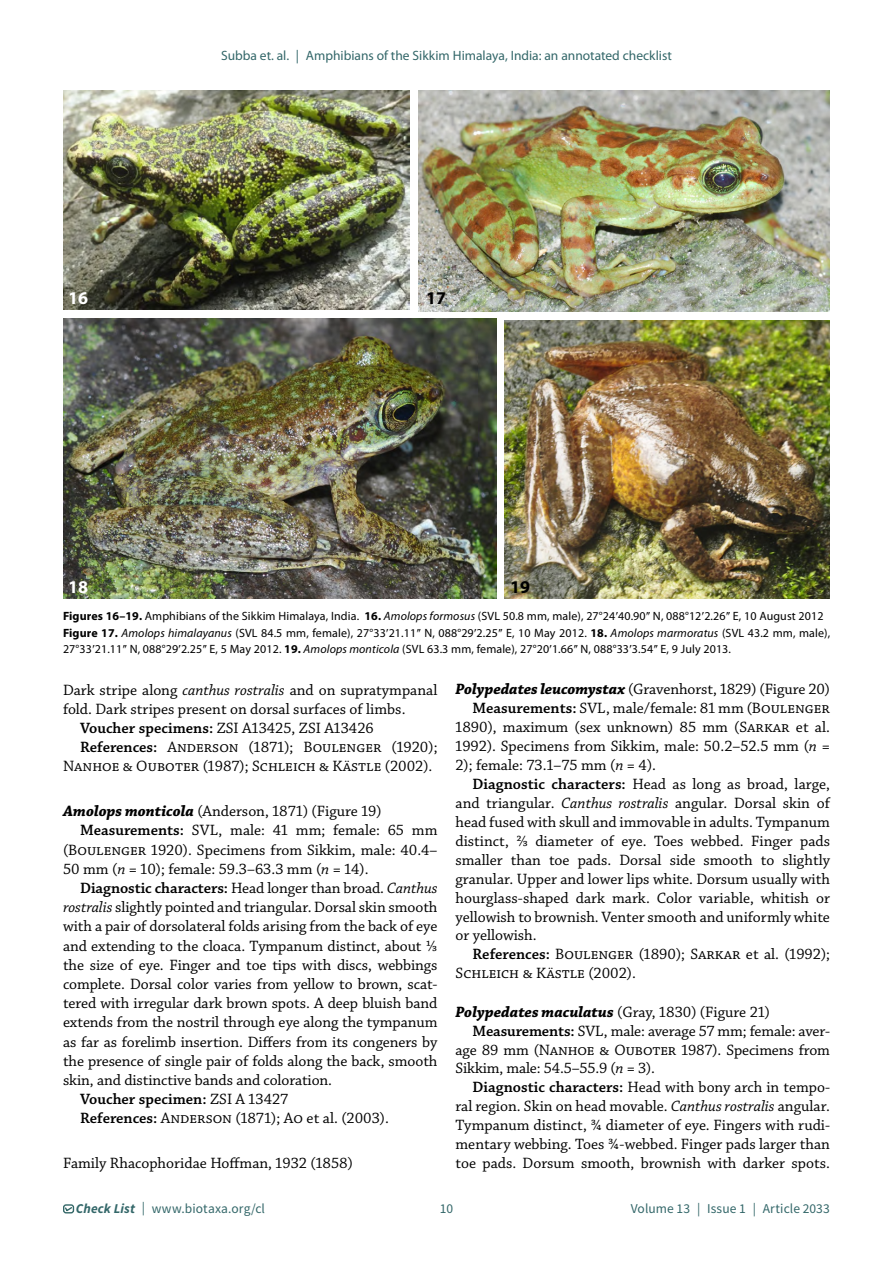
<style>
.page{position:relative;width:893px;height:1263px;background:#fff}
.page>*{position:absolute;margin:0;border:0;box-sizing:border-box;transform-origin:0 0}
.t1{font:700 18px "Myriad Pro";color:#fff}
.t2{font:700 18px "Myriad Pro";color:#000}
.t3{font:15.75px "Chaparral Pro";color:#000}
.t4{font:600 15.75px "Chaparral Pro";color:#000}
.t5{font:13.5px "Myriad Pro";color:#336769}
.t6{font:13.5px "Source Sans Pro";letter-spacing:.01em;color:#336769}
.t7{font:12px/16.5px "Myriad Pro";letter-spacing:.01em;color:#000}
.s1{font-weight:700}
.s2{font-style:italic}
.s3{font-family:"Times New Roman"}
.s4{font-weight:600}
.s5{font-weight:700;font-style:italic}
.s6{font-weight:400}
.s7{font-weight:400;font-style:italic}
</style>
<div class="page">
<div style="left:63px;top:1204px;width:11px;height:9px;border:1px solid #336767;border-radius:2px"></div>
<svg style="left:64px;top:1206px;width:9px;height:6px"></svg>
<img style="left:63px;top:90px;width:347px;height:220px">
<img style="left:418px;top:90px;width:412px;height:222px">
<img style="left:63px;top:318px;width:433px;height:280px">
<img style="left:505px;top:320px;width:325px;height:278px">
<p class="t1" style="left:68px;top:287px;width:21px">16</p>
<p class="t5" style="left:221px;top:47px;width:452px">Subba et. al. | Amphibians of the Sikkim Himalaya, India: an annotated checklist</p>
<p class="t2" style="left:426px;top:287px;width:21px">17</p>
<p class="t1" style="left:68px;top:575px;width:21px">18</p>
<p class="t2" style="left:510px;top:575px;width:21px">19</p>
<p class="t7" style="left:63px;top:608px;width:769px"><span class="s1">Figures 16–19.</span> Amphibians of the Sikkim Himalaya, India. <span class="s1">16.</span> <span class="s2">Amolops formosus</span> (SVL 50.8 mm, male), 27°24<span class="s3">ʹ</span>40.90<span class="s3">ʺ</span> N, 088°12<span class="s3">ʹ</span>2.26<span class="s3">ʺ</span> E, 10 August 2012<br><span class="s1">Figure 17.</span> <span class="s2">Amolops himalayanus</span> (SVL 84.5 mm, female), 27°33<span class="s3">ʹ</span>21.11<span class="s3">ʺ</span> N, 088°29<span class="s3">ʹ</span>2.25<span class="s3">ʺ</span> E, 10 May 2012. <span class="s1">18.</span> <span class="s2">Amolops marmoratus</span> (SVL 43.2 mm, male),<br>27°33<span class="s3">ʹ</span>21.11<span class="s3">ʺ</span> N, 088°29<span class="s3">ʹ</span>2.25<span class="s3">ʺ</span> E, 5 May 2012. <span class="s1">19.</span> <span class="s2">Amolops monticola</span> (SVL 63.3 mm, female), 27°20<span class="s3">ʹ</span>1.66<span class="s3">ʺ</span> N, 088°33<span class="s3">ʹ</span>3.54<span class="s3">ʺ</span> E, 9 July 2013.</p>
<p class="t3" style="left:63px;top:681px;width:376px">Dark stripe along <span class="s2">canthus rostralis</span> and on supratympanal</p>
<p class="t3" style="left:63px;top:700px;width:344px">fold. Dark stripes present on dorsal surfaces of limbs.</p>
<p class="t3" style="left:80px;top:719px;width:295px"><span class="s4">Voucher specimens:</span> ZSI A13425, ZSI A13426</p>
<p class="t3" style="left:80px;top:738px;width:359px"><span class="s4">References:</span> Anderson (1871); Boulenger (1920);</p>
<p class="t3" style="left:63px;top:758px;width:371px">Nanhoe &amp; Ouboter (1987); Schleich &amp; Kästle (2002).</p>
<p class="t3" style="left:63px;top:802px;width:320px"><span class="s5">Amolops monticola</span> (Anderson, 1871) (Figure 19)</p>
<p class="t3" style="left:80px;top:821px;width:359px"><span class="s4">Measurements:</span> SVL, male: 41 mm; female: 65 mm</p>
<p class="t3" style="left:63px;top:841px;width:376px">(Boulenger 1920). Specimens from Sikkim, male: 40.4–</p>
<p class="t3" style="left:63px;top:860px;width:307px">50 mm (<span class="s2">n</span> = 10); female: 59.3–63.3 mm (<span class="s2">n</span> = 14).</p>
<p class="t4" style="left:80px;top:879px;width:359px">Diagnostic characters: <span class="s6">Head longer than broad.</span> <span class="s7">Canthus</span></p>
<p class="t3" style="left:63px;top:898px;width:376px"><span class="s2">rostralis</span> slightly pointed and triangular. Dorsal skin smooth</p>
<p class="t3" style="left:63px;top:917px;width:376px">with a pair of dorsolateral folds arising from the back of eye</p>
<p class="t3" style="left:63px;top:937px;width:376px">and extending to the cloaca. Tympanum distinct, about ⅓</p>
<p class="t3" style="left:63px;top:956px;width:376px">the size of eye. Finger and toe tips with discs, webbings</p>
<p class="t3" style="left:63px;top:975px;width:376px">complete. Dorsal color varies from yellow to brown, scat-</p>
<p class="t3" style="left:63px;top:994px;width:376px">tered with irregular dark brown spots. A deep bluish band</p>
<p class="t3" style="left:63px;top:1013px;width:376px">extends from the nostril through eye along the tympanum</p>
<p class="t3" style="left:63px;top:1033px;width:376px">as far as forelimb insertion. Differs from its congeners by</p>
<p class="t3" style="left:63px;top:1052px;width:376px">the presence of single pair of folds along the back, smooth</p>
<p class="t3" style="left:63px;top:1071px;width:271px">skin, and distinctive bands and coloration.</p>
<p class="t4" style="left:80px;top:1090px;width:210px">Voucher specimen: <span class="s6">ZSI A 13427</span></p>
<p class="t3" style="left:80px;top:1109px;width:310px"><span class="s4">References:</span> Anderson (1871); Ao et al. (2003).</p>
<p class="t3" style="left:63px;top:1154px;width:291px">Family Rhacophoridae Hoffman, 1932 (1858)</p>
<p class="t3" style="left:455px;top:681px;width:376px"><span class="s5">Polypedates leucomystax</span> (Gravenhorst, 1829) (Figure 20)</p>
<p class="t3" style="left:472px;top:700px;width:359px"><span class="s4">Measurements:</span> SVL, male/female: 81 mm (Boulenger</p>
<p class="t3" style="left:455px;top:719px;width:376px">1890), maximum (sex unknown) 85 mm (Sarkar et al.</p>
<p class="t3" style="left:455px;top:737px;width:376px">1992). Specimens from Sikkim, male: 50.2–52.5 mm (<span class="s2">n</span> =</p>
<p class="t3" style="left:455px;top:756px;width:202px">2); female: 73.1–75 mm (<span class="s2">n</span> = 4).</p>
<p class="t3" style="left:472px;top:775px;width:359px"><span class="s4">Diagnostic characters:</span> Head as long as broad, large,</p>
<p class="t3" style="left:455px;top:794px;width:376px">and triangular. <span class="s2">Canthus rostralis</span> angular. Dorsal skin of</p>
<p class="t3" style="left:455px;top:813px;width:376px">head fused with skull and immovable in adults. Tympanum</p>
<p class="t3" style="left:455px;top:832px;width:376px">distinct, ⅔ diameter of eye. Toes webbed. Finger pads</p>
<p class="t3" style="left:455px;top:851px;width:376px">smaller than toe pads. Dorsal side smooth to slightly</p>
<p class="t3" style="left:455px;top:870px;width:376px">granular. Upper and lower lips white. Dorsum usually with</p>
<p class="t3" style="left:455px;top:889px;width:376px">hourglass-shaped dark mark. Color variable, whitish or</p>
<p class="t3" style="left:455px;top:908px;width:376px">yellowish to brownish. Venter smooth and uniformly white</p>
<p class="t3" style="left:455px;top:927px;width:83px">or yellowish.</p>
<p class="t3" style="left:472px;top:946px;width:359px"><span class="s4">References:</span> Boulenger (1890); Sarkar et al. (1992);</p>
<p class="t3" style="left:455px;top:964px;width:182px">Schleich &amp; Kästle (2002).</p>
<p class="t3" style="left:455px;top:1003px;width:316px"><span class="s5">Polypedates maculatus</span> (Gray, 1830) (Figure 21)</p>
<p class="t3" style="left:472px;top:1022px;width:359px"><span class="s4">Measurements:</span> SVL, male: average 57 mm; female: aver-</p>
<p class="t3" style="left:456px;top:1041px;width:376px">age 89 mm (Nanhoe &amp; Ouboter 1987). Specimens from</p>
<p class="t3" style="left:456px;top:1060px;width:201px">Sikkim, male: 54.5–55.9 (<span class="s2">n</span> = 3).</p>
<p class="t3" style="left:473px;top:1079px;width:359px"><span class="s4">Diagnostic characters:</span> Head with bony arch in tempo-</p>
<p class="t3" style="left:456px;top:1097px;width:376px">ral region. Skin on head movable. <span class="s2">Canthus rostralis</span> angular.</p>
<p class="t3" style="left:456px;top:1116px;width:376px">Tympanum distinct, ¾ diameter of eye. Fingers with rudi-</p>
<p class="t3" style="left:456px;top:1135px;width:376px">mentary webbing. Toes ¾-webbed. Finger pads larger than</p>
<p class="t3" style="left:456px;top:1154px;width:376px">toe pads. Dorsum smooth, brownish with darker spots.</p>
<p class="t6" style="left:76px;top:1200px;width:191px"><span class="s5">Check List</span> | www.biotaxa.org/cl</p>
<p class="t6" style="left:440px;top:1200px;width:15px">10</p>
<p class="t6" style="left:631px;top:1200px;width:201px">Volume 13 | Issue 1 | Article 2033</p>
</div>
